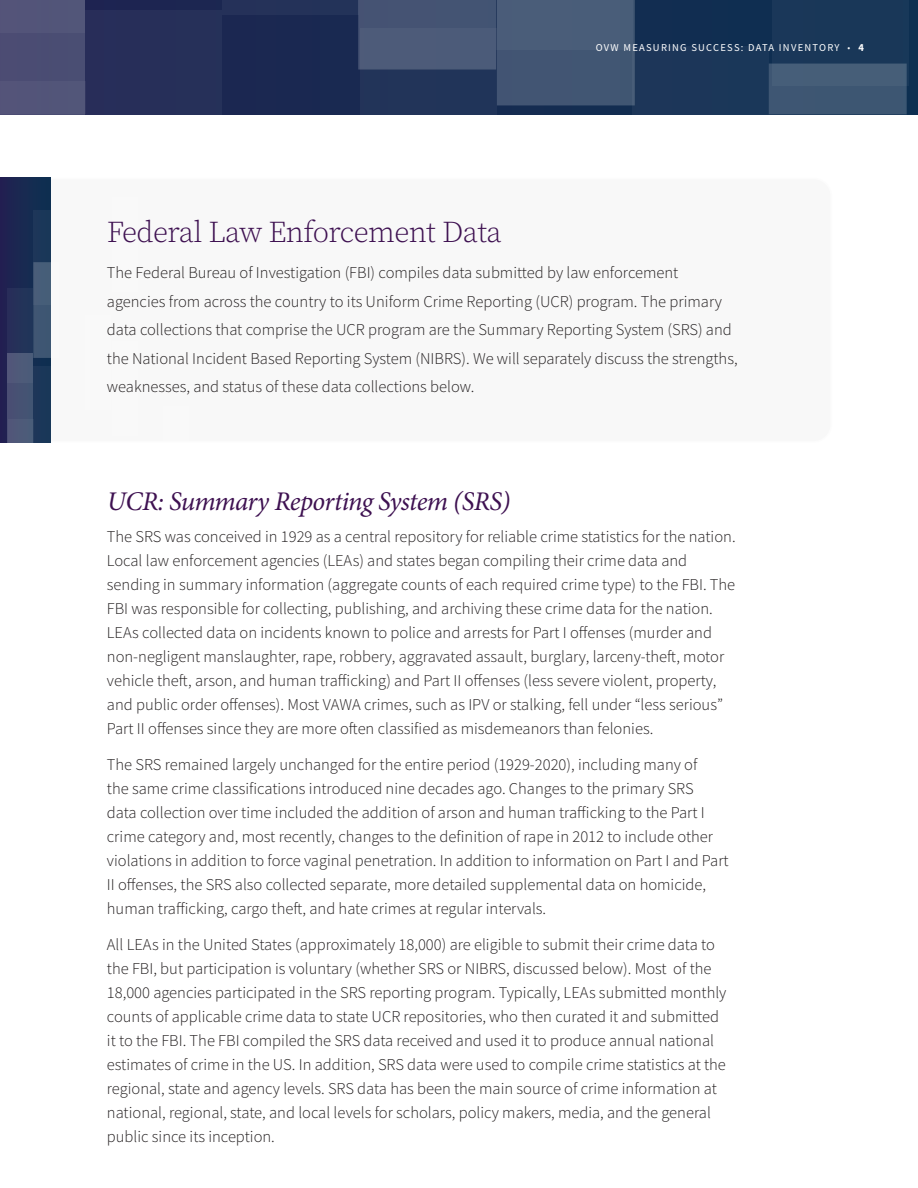
<style>
.page{position:relative;width:918px;height:1188px;background:#fff}
.page>*{position:absolute;margin:0;border:0;box-sizing:border-box;transform-origin:0 0}
.Heading_A{font:300 30px "Source Serif Pro";letter-spacing:-.02em;color:#3e1151}
.Heading_A-2{font:italic 27px "Minion Pro";letter-spacing:-.03em;color:#3e1151}
.t1{font:300 16.5px/24px "Source Sans Pro";color:#231f20}
.t2{font:10.5px "Source Sans Pro";letter-spacing:.12em;color:#fff}
.s1{font-weight:200}
.s2{font-weight:700}
</style>
<div class="page">
<div style="left:0;top:0;width:918px;height:114px;background:#192951"></div>
<div style="left:0;top:0;width:85px;height:114px;background:#4c4e73"></div>
<div style="left:0;top:82px;width:86px;height:32px;background:#525479"></div>
<div style="left:86px;top:10px;width:136px;height:104px;background:#272f59"></div>
<div style="left:222px;top:0;width:136px;height:14px;background:#243259"></div>
<div style="left:361px;top:28px;width:136px;height:86px;background:#223459"></div>
<svg style="left:358px;top:0;width:277px;height:105px"></svg>
<div style="left:496px;top:0;width:136px;height:50px;background:#4a5d79"></div>
<div style="left:632px;top:46px;width:137px;height:68px;background:#1c3659"></div>
<div style="left:773px;top:0;width:136px;height:86px;background:#193758"></div>
<div style="left:769px;top:64px;width:138px;height:50px;background:#3e5673"></div>
<div style="left:0;top:178px;width:51px;height:265px;background:linear-gradient(to right,#222151,#0d3251)"></div>
<div style="left:7px;top:288px;width:26px;height:95px;background:#243259"></div>
<div style="left:7px;top:354px;width:26px;height:89px;background:#495473"></div>
<div style="left:8px;top:419px;width:25px;height:24px;background:#4e5a79"></div>
<svg style="left:33px;top:210px;width:18px;height:52px"></svg>
<svg style="left:33px;top:367px;width:18px;height:76px"></svg>
<svg style="left:33px;top:262px;width:18px;height:96px;background:#415874"></svg>
<div style="left:59px;top:275px;width:26px;height:95px;background:#f8f8f8"></div>
<div style="left:86px;top:223px;width:26px;height:95px;background:#f8f8f8"></div>
<div style="left:86px;top:380px;width:26px;height:63px;background:#f8f8f8"></div>
<div style="left:85px;top:314px;width:26px;height:96px;background:#fff"></div>
<div style="left:111px;top:301px;width:26px;height:95px;background:#fff"></div>
<div style="left:137px;top:393px;width:26px;height:50px;background:#f8f8f8"></div>
<div style="left:138px;top:236px;width:26px;height:95px;background:#f8f8f8"></div>
<div style="left:164px;top:327px;width:26px;height:95px;background:#f8f8f8"></div>
<div style="left:163px;top:406px;width:26px;height:37px;background:#fff"></div>
<p class="t2" style="left:596px;top:41px;width:270px">OVW MEASURI NG SUCCESS: DATA INVENTORY <span class="s1">•</span> <span class="s2">4</span></p>
<p class="Heading_A" style="left:107px;top:212px;width:396px">Federal Law Enforcement Data</p>
<p class="t1" style="left:107px;top:259px;width:632px;line-height:28.5px">The Federal Bureau of Investigation (FBI) compiles data submitted by law enforcement agencies from across the country to its Uniform Crime Reporting (UCR) program. The primary data collections that comprise the UCR program are the Summary Reporting System (SRS) and the National Incident Based Reporting System (NIBRS). We will separately discuss the strengths, weaknesses, and status of these data collections below.</p>
<p class="Heading_A-2" style="left:107px;top:483px;width:405px">UCR: Summary Reporting System (SRS)</p>
<p class="t1" style="left:107px;top:525px;width:630px">The SRS was conceived in 1929 as a central repository for reliable crime statistics for the nation.<br>Local law enforcement agencies (LEAs) and states began compiling their crime data and sending in summary information (aggregate counts of each required crime type) to the FBI. The FBI was responsible for collecting, publishing, and archiving these crime data for the nation.<br>LEAs collected data on incidents known to police and arrests for Part I offenses (murder and non-negligent manslaughter, rape, robbery, aggravated assault, burglary, larceny-theft, motor vehicle theft, arson, and human trafficking) and Part II offenses (less severe violent, property, and public order offenses). Most VAWA crimes, such as IPV or stalking, fell under “less serious” Part II offenses since they are more often classified as misdemeanors than felonies.</p>
<p class="t1" style="left:107px;top:753px;width:623px">The SRS remained largely unchanged for the entire period (1929-2020), including many of<br>the same crime classifications introduced nine decades ago. Changes to the primary SRS<br>data collection over time included the addition of arson and human trafficking to the Part I crime category and, most recently, changes to the definition of rape in 2012 to include other violations in addition to force vaginal penetration. In addition to information on Part I and Part II offenses, the SRS also collected separate, more detailed supplemental data on homicide, human trafficking, cargo theft, and hate crimes at regular intervals.</p>
<p class="t1" style="left:107px;top:933px;width:621px">All LEAs in the United States (approximately 18,000) are eligible to submit their crime data to the FBI, but participation is voluntary (whether SRS or NIBRS, discussed below). Most of the 18,000 agencies participated in the SRS reporting program. Typically, LEAs submitted monthly counts of applicable crime data to state UCR repositories, who then curated it and submitted it to the FBI. The FBI compiled the SRS data received and used it to produce annual national estimates of crime in the US. In addition, SRS data were used to compile crime statistics at the regional, state and agency levels. SRS data has been the main source of crime information at national, regional, state, and local levels for scholars, policy makers, media, and the general public since its inception.</p>
</div>
